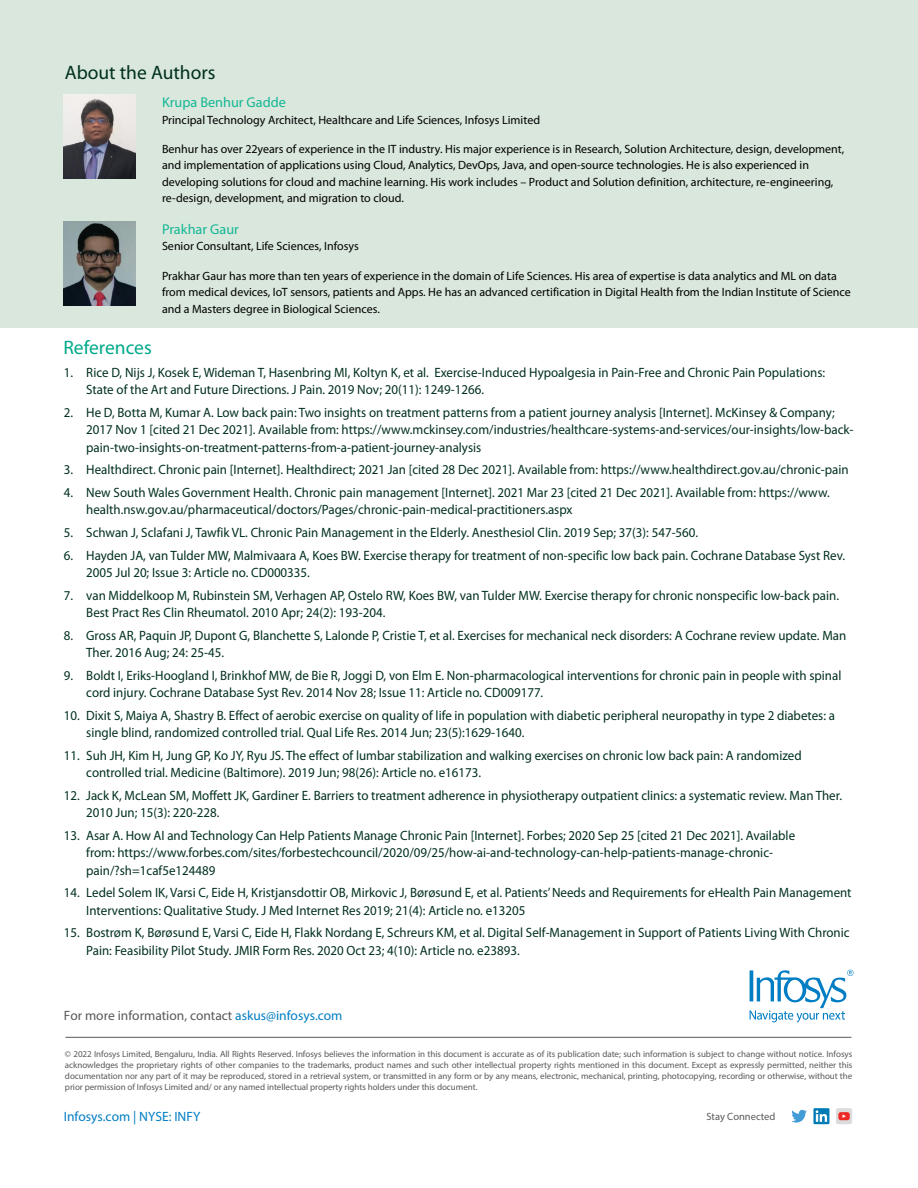
<style>
.page{position:relative;width:918px;height:1188px;background:#fff}
.page>*{position:absolute;margin:0;border:0;box-sizing:border-box;transform-origin:0 0}
.t1{font:19.5px "Myriad Pro";color:#00301d}
.t2{font:19.5px "Myriad Pro";color:#00a98a}
.t3{font:14.25px "Myriad Pro";color:#14b795}
.t4{font:13.5px/17.2px "Myriad Pro";color:#00301d;scale:.96 1}
.t5{font:13.5px "Myriad Pro";color:#58595b}
.t6{font:13.5px "Myriad Pro";color:#007dc3}
.t7{font:12px/16.5px "Myriad Pro";color:#000}
.t8{font:10.5px "Myriad Pro";color:#58595b}
.t9{font:9px/10.8px "Myriad Pro";letter-spacing:-.005em;color:#58595b;text-align:justify}
.s1{color:#007dc3}
</style>
<div class="page">
<svg style="left:791px;top:1110px;width:16px;height:13px"></svg>
<svg style="left:813px;top:1108px;width:16px;height:16px"></svg>
<svg style="left:816px;top:1110px;width:11px;height:12px"></svg>
<div style="left:836px;top:1108px;width:16px;height:16px;background:#dcdcdf;border-radius:2px"></div>
<svg style="left:838px;top:1112px;width:12px;height:8px"></svg>
<svg style="left:750px;top:970px;width:104px;height:53px"></svg>
<hr style="left:65px;top:1037px;width:787px;height:1px;background:#58595b">
<div style="left:0;top:0;width:918px;height:328px;background:#d9e7dc"></div>
<img style="left:63px;top:222px;width:72px;height:83px">
<img style="left:64px;top:95px;width:71px;height:84px">
<h1 class="t1" style="left:65px;top:60px;width:152px">About the Authors</h1>
<p class="t3" style="left:162px;top:94px;width:126px">Krupa Benhur Gadde</p>
<p class="t7" style="left:162px;top:111px;width:380px">Principal Technology Architect, Healthcare and Life Sciences, Infosys Limited</p>
<p class="t7" style="left:162px;top:140px;width:684px">Benhur has over 22years of experience in the IT industry. His major experience is in Research, Solution Architecture, design, development, and implementation of applications using Cloud, Analytics, DevOps, Java, and open-source technologies. He is also experienced in developing solutions for cloud and machine learning. His work includes – Product and Solution definition, architecture, re-engineering, re-design, development, and migration to cloud.</p>
<h1 class="t2" style="left:63px;top:335px;width:90px">References</h1>
<p class="t3" style="left:162px;top:220px;width:78px">Prakhar Gaur</p>
<p class="t7" style="left:162px;top:238px;width:198px">Senior Consultant, Life Sciences, Infosys</p>
<p class="t7" style="left:162px;top:267px;width:690px">Prakhar Gaur has more than ten years of experience in the domain of Life Sciences. His area of expertise is data analytics and ML on data from medical devices, IoT sensors, patients and Apps. He has an advanced certification in Digital Health from the Indian Institute of Science and a Masters degree in Biological Sciences.</p>
<p class="t4" style="left:86px;top:364px;width:771px;text-indent:-22px">1. Rice D, Nijs J, Kosek E, Wideman T, Hasenbring MI, Koltyn K, et al. Exercise-Induced Hypoalgesia in Pain-Free and Chronic Pain Populations:<br>State of the Art and Future Directions. J Pain. 2019 Nov; 20(11): 1249-1266.</p>
<p class="t4" style="left:86px;top:404px;width:801px;text-indent:-22px">2. He D, Botta M, Kumar A. Low back pain: Two insights on treatment patterns from a patient journey analysis [Internet]. McKinsey &amp; Company;<br>2017 Nov 1 [cited 21 Dec 2021]. Available from: https://www.mckinsey.com/industries/healthcare-systems-and-services/our-insights/low-back&shy;pain-two-insights-on-treatment-patterns-from-a-patient-journey-analysis</p>
<p class="t4" style="left:64px;top:461px;width:819px">3. Healthdirect. Chronic pain [Internet]. Healthdirect; 2021 Jan [cited 28 Dec 2021]. Available from: https://www.healthdirect.gov.au/chronic-pain</p>
<p class="t4" style="left:86px;top:484px;width:776px;text-indent:-22px">4. New South Wales Government Health. Chronic pain management [Internet]. 2021 Mar 23 [cited 21 Dec 2021]. Available from: https://www. health.nsw.gov.au/pharmaceutical/doctors/Pages/chronic-pain-medical-practitioners.aspx</p>
<p class="t4" style="left:64px;top:524px;width:662px">5. Schwan J, Sclafani J, Tawfik VL. Chronic Pain Management in the Elderly. Anesthesiol Clin. 2019 Sep; 37(3): 547-560.</p>
<p class="t4" style="left:86px;top:547px;width:792px;text-indent:-22px">6. Hayden JA, van Tulder MW, Malmivaara A, Koes BW. Exercise therapy for treatment of non-specific low back pain. Cochrane Database Syst Rev.<br>2005 Jul 20; Issue 3: Article no. CD000335.</p>
<p class="t4" style="left:86px;top:587px;width:786px;text-indent:-22px">7. van Middelkoop M, Rubinstein SM, Verhagen AP, Ostelo RW, Koes BW, van Tulder MW. Exercise therapy for chronic nonspecific low-back pain.<br>Best Pract Res Clin Rheumatol. 2010 Apr; 24(2): 193-204.</p>
<p class="t4" style="left:86px;top:627px;width:793px;text-indent:-22px">8. Gross AR, Paquin JP, Dupont G, Blanchette S, Lalonde P, Cristie T, et al. Exercises for mechanical neck disorders: A Cochrane review update. Man<br>Ther. 2016 Aug; 24: 25-45.</p>
<p class="t4" style="left:86px;top:667px;width:788px;text-indent:-22px">9. Boldt I, Eriks-Hoogland I, Brinkhof MW, de Bie R, Joggi D, von Elm E. Non-pharmacological interventions for chronic pain in people with spinal cord injury. Cochrane Database Syst Rev. 2014 Nov 28; Issue 11: Article no. CD009177.</p>
<p class="t4" style="left:86px;top:707px;width:781px;text-indent:-22px">10. Dixit S, Maiya A, Shastry B. Effect of aerobic exercise on quality of life in population with diabetic peripheral neuropathy in type 2 diabetes: a single blind, randomized controlled trial. Qual Life Res. 2014 Jun; 23(5):1629-1640.</p>
<p class="t4" style="left:86px;top:747px;width:747px;text-indent:-22px">11. Suh JH, Kim H, Jung GP, Ko JY, Ryu JS. The effect of lumbar stabilization and walking exercises on chronic low back pain: A randomized controlled trial. Medicine (Baltimore). 2019 Jun; 98(26): Article no. e16173.</p>
<p class="t4" style="left:86px;top:787px;width:789px;text-indent:-22px">12. Jack K, McLean SM, Moffett JK, Gardiner E. Barriers to treatment adherence in physiotherapy outpatient clinics: a systematic review. Man Ther.<br>2010 Jun; 15(3): 220-228.</p>
<p class="t4" style="left:86px;top:827px;width:740px;text-indent:-22px">13. Asar A. How AI and Technology Can Help Patients Manage Chronic Pain [Internet]. Forbes; 2020 Sep 25 [cited 21 Dec 2021]. Available from: https://www.forbes.com/sites/forbestechcouncil/2020/09/25/how-ai-and-technology-can-help-patients-manage-chronic&shy;pain/?sh=1caf5e124489</p>
<p class="t4" style="left:86px;top:884px;width:799px;text-indent:-22px">14. Ledel Solem IK, Varsi C, Eide H, Kristjansdottir OB, Mirkovic J, Børøsund E, et al. Patients’ Needs and Requirements for eHealth Pain Management<br>Interventions: Qualitative Study. J Med Internet Res 2019; 21(4): Article no. e13205</p>
<p class="t4" style="left:86px;top:924px;width:797px;text-indent:-22px">15. Bostrøm K, Børøsund E, Varsi C, Eide H, Flakk Nordang E, Schreurs KM, et al. Digital Self-Management in Support of Patients Living With Chronic<br>Pain: Feasibility Pilot Study. JMIR Form Res. 2020 Oct 23; 4(10): Article no. e23893.</p>
<p class="t5" style="left:64px;top:1007px;width:280px">For more information, contact <span class="s1">askus@infosys.com</span></p>
<p class="t9" style="left:65px;top:1049px;width:789px">© 2022 Infosys Limited, Bengaluru, India. All Rights Reserved. Infosys believes the information in this document is accurate as of its publication date; such information is subject to change without notice. Infosys acknowledges the proprietary rights of other companies to the trademarks, product names and such other intellectual property rights mentioned in this document. Except as expressly permitted, neither this documentation nor any part of it may be reproduced, stored in a retrieval system, or transmitted in any form or by any means, electronic, mechanical, printing, photocopying, recording or otherwise, without the prior permission of Infosys Limited and/ or any named intellectual property rights holders under this document.</p>
<p class="t6" style="left:64px;top:1108px;width:138px">Infosys.com | NYSE: INFY</p>
<p class="t8" style="left:706px;top:1110px;width:70px">Stay Connected</p>
</div>
